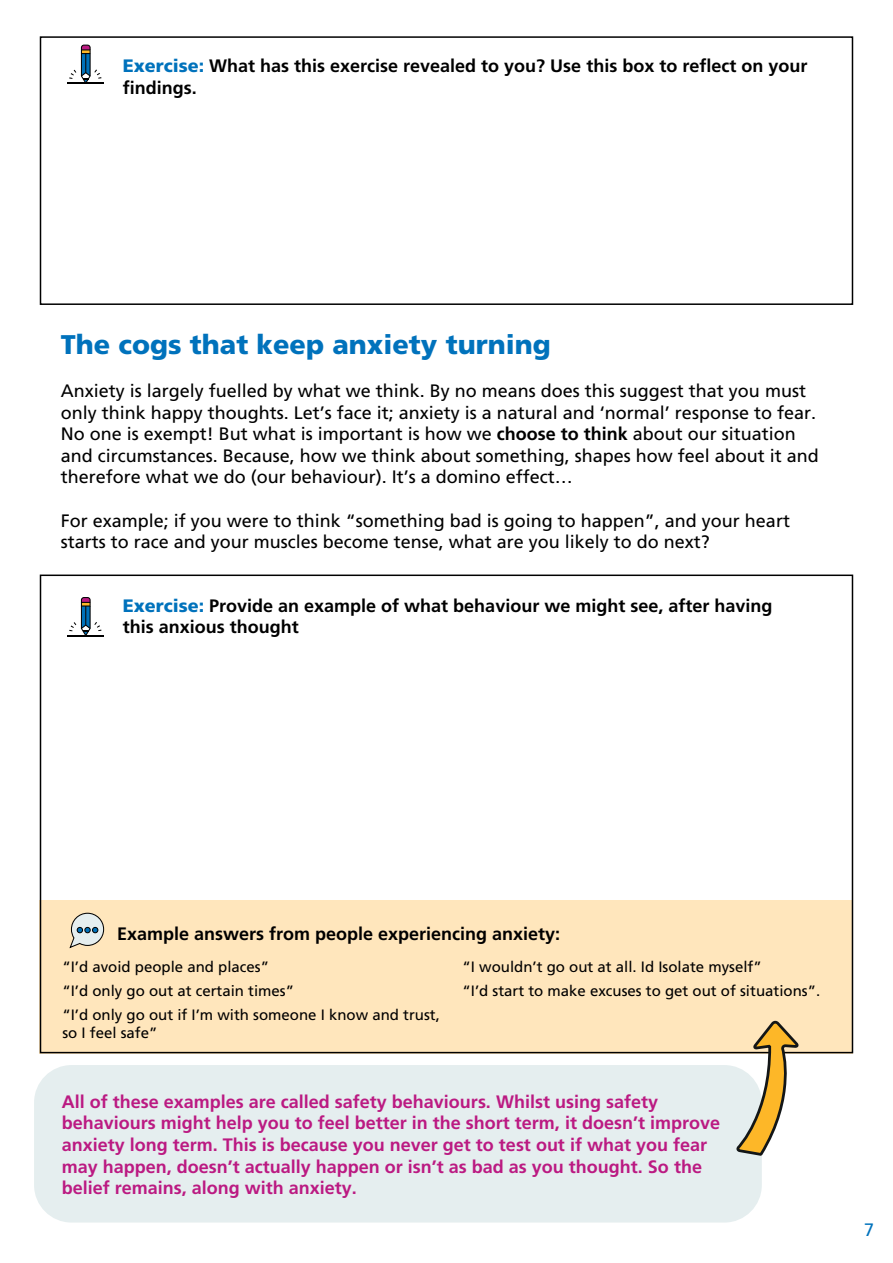
<style>
.page{position:relative;width:893px;height:1263px;background:#fff}
.page>*{position:absolute;margin:0;border:0;box-sizing:border-box;transform-origin:0 0}
.t1{font:900 27px "Frutiger";color:#0072bc}
.t2{font:18px/21.6px "Frutiger";color:#000}
.t3{font:700 18px/21.6px "Frutiger";color:#bb1a82}
.t4{font:700 18px/21.6px "Frutiger";color:#000}
.t5{font:18px "Frutiger";color:#0072bc}
.t6{font:15px/24px "Frutiger";color:#000}
.s1{font-weight:900;color:#0072bc}
.s2{font-weight:700}
</style>
<div class="page">
<div style="left:34px;top:1065px;width:728px;height:157px;background:#e5eeef;border-radius:38px"></div>
<div style="left:40px;top:36px;width:813px;height:269px;border:2px solid #000"></div>
<hr style="left:68px;top:83px;width:36px;height:1px;background:#000">
<svg style="left:69px;top:45px;width:32px;height:38px"></svg>
<hr style="left:68px;top:635px;width:36px;height:1px;background:#000">
<svg style="left:69px;top:597px;width:32px;height:38px"></svg>
<div style="left:40px;top:900px;width:813px;height:153px;background:#ffe6bc"></div>
<svg style="left:69px;top:912px;width:36px;height:37px"></svg>
<svg style="left:737px;top:1020px;width:65px;height:136px"></svg>
<p class="t4" style="left:123px;top:55px;width:686px"><span class="s1">Exercise:</span> What has this exercise revealed to you? Use this box to reflect on your findings.</p>
<h1 class="t1" style="left:61px;top:328px;width:491px">The cogs that keep anxiety turning</h1>
<p class="t2" style="left:61px;top:380px;width:760px">Anxiety is largely fuelled by what we think. By no means does this suggest that you must only think happy thoughts. Let’s face it; anxiety is a natural and ‘normal’ response to fear.<br>No one is exempt! But what is important is how we <span class="s2">choose to think</span> about our situation and circumstances. Because, how we think about something, shapes how feel about it and therefore what we do (our behaviour). It’s a domino effect…</p>
<p class="t2" style="left:61px;top:509px;width:731px">For example; if you were to think “something bad is going to happen”, and your heart starts to race and your muscles become tense, what are you likely to do next?</p>
<p class="t4" style="left:123px;top:594px;width:651px"><span class="s1">Exercise:</span> Provide an example of what behaviour we might see, after having this anxious thought</p>
<p class="t4" style="left:117px;top:923px;width:445px">Example answers from people experiencing anxiety:</p>
<p class="t6" style="left:62px;top:955px;width:379px">“I’d avoid people and places”<br>“I’d only go out at certain times”<br>“I’d only go out if I’m with someone I know and trust,</p>
<p class="t6" style="left:62px;top:1021px;width:97px">so I feel safe”</p>
<p class="t6" style="left:463px;top:955px;width:359px">“I wouldn’t go out at all. Id Isolate myself”<br>“I’d start to make excuses to get out of situations”.</p>
<p class="t3" style="left:62px;top:1090px;width:660px">All of these examples are called safety behaviours. Whilst using safety behaviours might help you to feel better in the short term, it doesn’t improve anxiety long term. This is because you never get to test out if what you fear may happen, doesn’t actually happen or isn’t as bad as you thought. So the belief remains, along with anxiety.</p>
<p class="t5" style="left:864px;top:1219px;width:12px">7</p>
</div>
